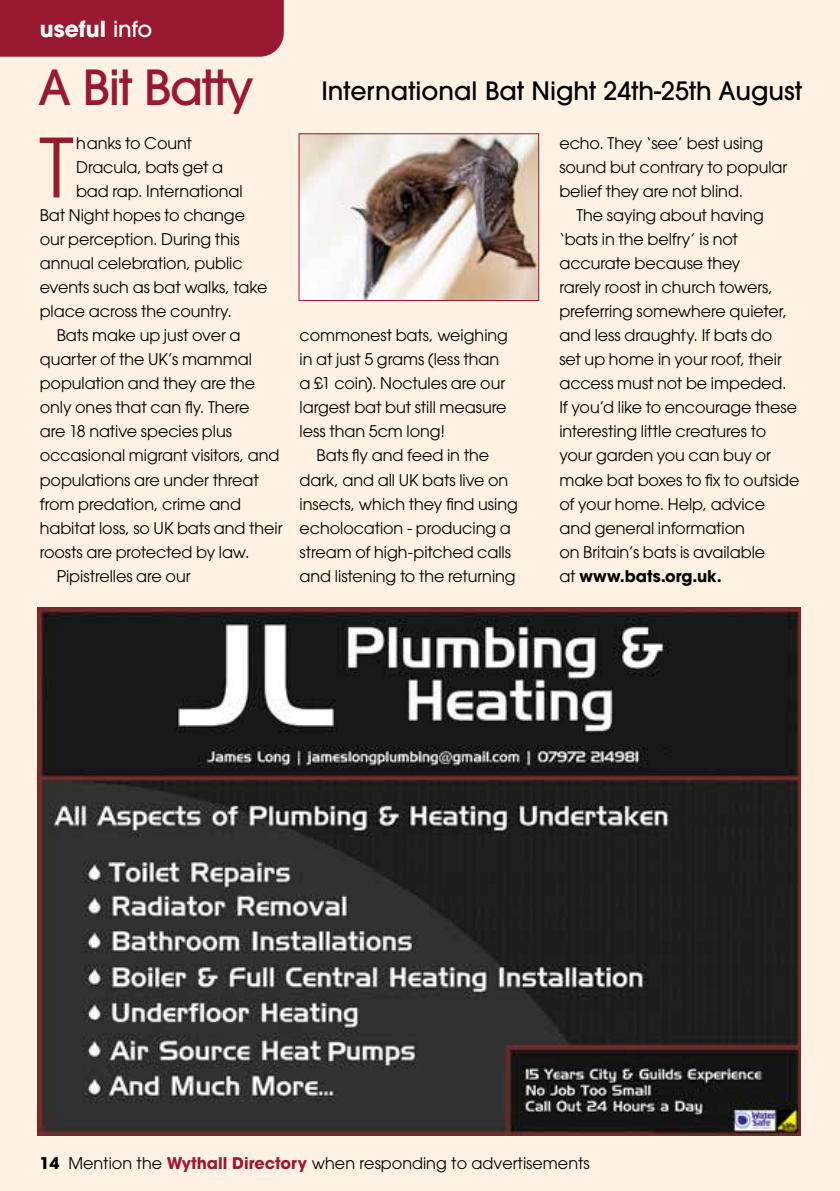
<style>
.page{position:relative;width:840px;height:1191px;background:#fff}
.page>*{position:absolute;margin:0;border:0;box-sizing:border-box;transform-origin:0 0}
.t1{font:80.8px "ITC Avant Garde Pro";color:#991a30}
.t2{font:500 48px "ITC Avant Garde Pro";letter-spacing:-.03em;color:#991a30}
.t3{font:500 25.2px "ITC Avant Garde Pro";color:#000}
.t4{font:700 22px "ITC Avant Garde Pro";color:#fff}
.t5{font:16px/24px "ITC Avant Garde Pro";letter-spacing:-.005em;color:#000}
.s1{font-weight:500}
.s2{font-weight:700}
.s3{font-weight:700;color:#991a30}
</style>
<div class="page">
<div style="left:0;top:0;width:839px;height:1191px;background:#fff2e2"></div>
<div style="left:0;top:0;width:283px;height:57px;background:#991a30"></div>
<img style="left:37px;top:608px;width:762px;height:527px">
<img style="left:300px;top:135px;width:237px;height:164px">
<div style="left:298px;top:133px;width:241px;height:168px;border:1px solid #991a30"></div>
<h3 class="t4" style="left:40px;top:14px;width:114px">useful <span class="s1">info</span></h3>
<h2 class="t2" style="left:38px;top:57px;width:217px">A Bit Batty</h2>
<h3 class="t3" style="left:321px;top:75px;width:482px">International Bat Night 24th-25th August</h3>
<h1 class="t1" style="left:39px;top:118px;width:36px">T</h1>
<p class="t5" style="left:76px;top:131px;width:117px">hanks to Count</p>
<p class="t5" style="left:76px;top:155px;width:148px">Dracula, bats get a</p>
<p class="t5" style="left:76px;top:179px;width:168px">bad rap. International</p>
<p class="t5" style="left:40px;top:203px;width:207px">Bat Night hopes to change</p>
<p class="t5" style="left:40px;top:227px;width:201px">our perception. During this</p>
<p class="t5" style="left:40px;top:251px;width:204px">annual celebration, public</p>
<p class="t5" style="left:40px;top:275px;width:229px">events such as bat walks, take</p>
<p class="t5" style="left:40px;top:299px;width:194px">place across the country.</p>
<p class="t5" style="left:57px;top:323px;width:185px">Bats make up just over a</p>
<p class="t5" style="left:40px;top:347px;width:214px">quarter of the UK’s mammal</p>
<p class="t5" style="left:40px;top:371px;width:217px">population and they are the</p>
<p class="t5" style="left:40px;top:395px;width:211px">only ones that can fly. There</p>
<p class="t5" style="left:40px;top:419px;width:194px">are 18 native species plus</p>
<p class="t5" style="left:40px;top:443px;width:241px">occasional migrant visitors, and</p>
<p class="t5" style="left:40px;top:467px;width:220px">populations are under threat</p>
<p class="t5" style="left:40px;top:491px;width:203px">from predation, crime and</p>
<p class="t5" style="left:40px;top:515px;width:244px">habitat loss, so UK bats and their</p>
<p class="t5" style="left:40px;top:539px;width:211px">roosts are protected by law.</p>
<p class="t5" style="left:57px;top:563px;width:135px">Pipistrelles are our</p>
<p class="t5" style="left:299px;top:323px;width:210px">commonest bats, weighing in at just 5 grams (less than a £1 coin). Noctules are our largest bat but still measure less than 5cm long!</p>
<p class="t5" style="left:299px;top:443px;width:220px;text-indent:17px">Bats fly and feed in the dark, and all UK bats live on insects, which they find using echolocation - producing a stream of high-pitched calls and listening to the returning</p>
<p class="t5" style="left:559px;top:131px;width:229px">echo. They ‘see’ best using sound but contrary to popular belief they are not blind.</p>
<p class="t5" style="left:559px;top:203px;width:241px;text-indent:17px">The saying about having ‘bats in the belfry’ is not accurate because they<br>rarely roost in church towers, preferring somewhere quieter, and less draughty. If bats do<br>set up home in your roof, their access must not be impeded.<br>If you’d like to encourage these interesting little creatures to your garden you can buy or make bat boxes to fix to outside of your home. Help, advice and general information<br>on Britain’s bats is available<br>at <span class="s2">www.bats.org.uk.</span></p>
<p class="t5" style="left:40px;top:1150px;width:551px"><span class="s2">14</span> Mention the <span class="s3">Wythall Directory</span> when responding to advertisements</p>
</div>
